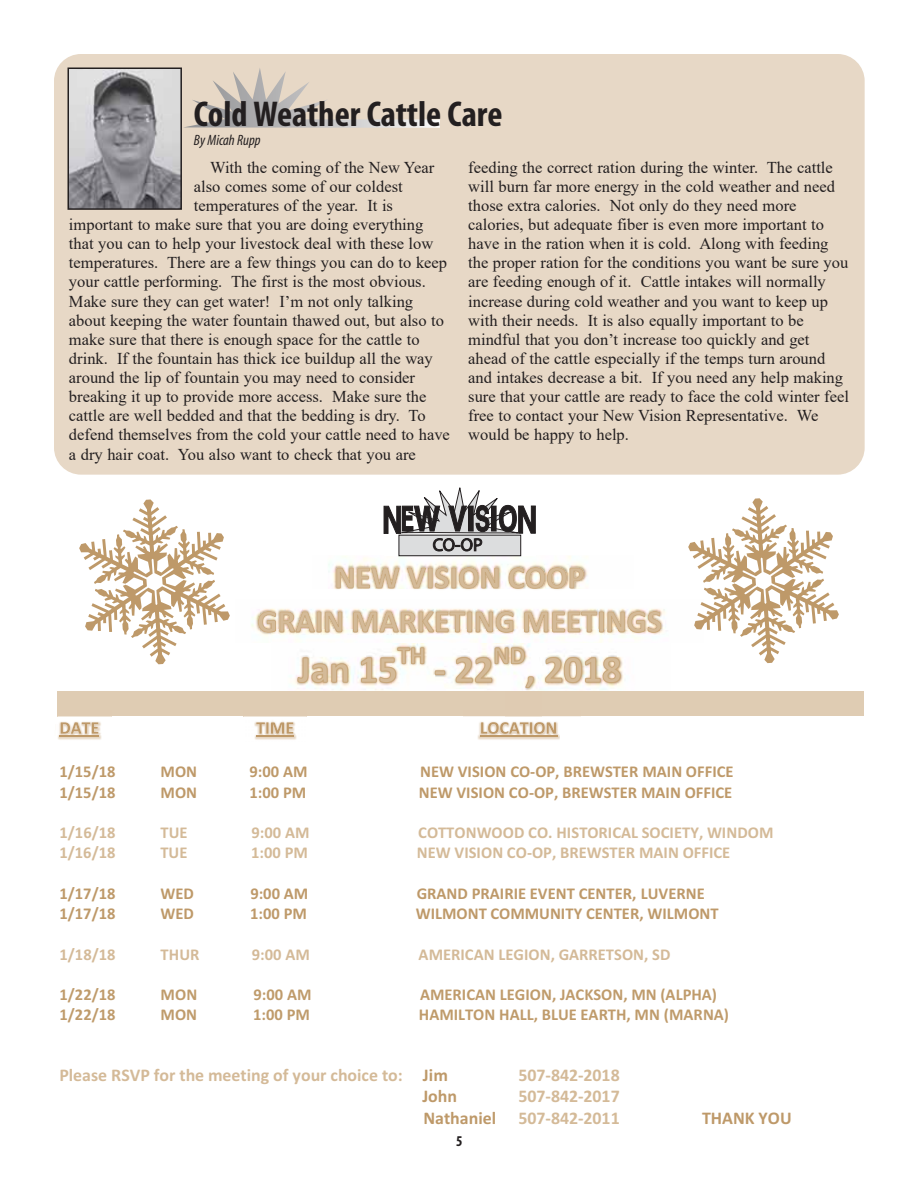
<style>
.page{position:relative;width:918px;height:1188px;background:#fff}
.page>*{position:absolute;margin:0;border:0;box-sizing:border-box;transform-origin:0 0}
.t1{font:700 condensed 36px "Myriad";color:#231f20}
.t2{font:700 17.85px/21.9px "Calibri";color:#d4ba98;text-align:right}
.t3{font:700 17.85px "Calibri";color:#be9969}
.t4{font:16.5px/19px "Times New Roman";color:#231f20}
.t5{font:700 16.5px "Calibri";color:#be9969}
.t6{font:700 16.5px "Calibri";color:#d4ba98}
.t7{font:700 16.5px "Calibri";color:#bf9b6b}
.t8{font:italic condensed 15px "Myriad";color:#231f20}
.t9{font:700 condensed 15px "Myriad";color:#231f20}
.s1{color:#be9969}
</style>
<div class="page">
<div style="left:54px;top:54px;width:811px;height:421px;background:#e7d8c6;border-radius:27px"></div>
<div style="left:58px;top:691px;width:806px;height:25px;background:#dfccb3"></div>
<img style="left:58px;top:716px;width:54px;height:18px">
<img style="left:243px;top:716px;width:64px;height:18px">
<svg style="left:256px;top:722px;width:37px;height:12px"></svg>
<img style="left:463px;top:716px;width:118px;height:18px">
<svg style="left:481px;top:722px;width:75px;height:12px"></svg>
<svg style="left:58px;top:722px;width:40px;height:12px"></svg>
<img style="left:58px;top:734px;width:44px;height:6px">
<hr style="left:59px;top:736px;width:40px;height:1px;background:#be9969">
<img style="left:254px;top:734px;width:43px;height:6px">
<hr style="left:256px;top:736px;width:38px;height:1px;background:#be9969">
<img style="left:477px;top:734px;width:83px;height:6px">
<hr style="left:480px;top:736px;width:77px;height:1px;background:#be9969">
<img style="left:328px;top:556px;width:260px;height:33px">
<svg style="left:336px;top:567px;width:248px;height:22px"></svg>
<img style="left:662px;top:611px;width:3px;height:18px">
<svg style="left:258px;top:611px;width:256px;height:22px"></svg>
<svg style="left:524px;top:611px;width:138px;height:18px"></svg>
<img style="left:272px;top:629px;width:391px;height:61px">
<img style="left:310px;top:629px;width:100px;height:3px">
<img style="left:410px;top:629px;width:104px;height:4px">
<img style="left:525px;top:629px;width:8px;height:3px">
<img style="left:533px;top:629px;width:128px;height:4px">
<svg style="left:297px;top:657px;width:52px;height:27px"></svg>
<svg style="left:361px;top:647px;width:64px;height:37px"></svg>
<svg style="left:434px;top:670px;width:12px;height:6px"></svg>
<svg style="left:455px;top:647px;width:166px;height:44px"></svg>
<img style="left:455px;top:690px;width:28px;height:1px">
<div style="left:399px;top:535px;width:122px;height:21px;background:#dcddde"></div>
<div style="left:399px;top:535px;width:122px;height:21px;border:1px solid #231f20"></div>
<svg style="left:384px;top:488px;width:151px;height:63px"></svg>
<svg style="left:79px;top:499px;width:151px;height:165px"></svg>
<svg style="left:688px;top:498px;width:151px;height:165px"></svg>
<svg style="left:184px;top:68px;width:256px;height:60px"></svg>
<img style="left:71px;top:71px;width:108px;height:136px">
<div style="left:68px;top:68px;width:114px;height:142px;border:2px solid #231f20"></div>
<h1 class="t1" style="left:194px;top:100px;width:310px">Cold Weather Cattle Care</h1>
<p class="t8" style="left:194px;top:131px;width:68px">By Micah Rupp</p>
<p class="t4" style="left:210px;top:158px;width:226px">With the coming of the New Year</p>
<p class="t4" style="left:194px;top:177px;width:210px">also comes some of our coldest</p>
<p class="t4" style="left:194px;top:196px;width:201px">temperatures of the year. It is</p>
<p class="t4" style="left:69px;top:215px;width:356px">important to make sure that you are doing everything</p>
<p class="t4" style="left:69px;top:234px;width:366px">that you can to help your livestock deal with these low</p>
<p class="t4" style="left:69px;top:253px;width:380px">temperatures. There are a few things you can do to keep</p>
<p class="t4" style="left:69px;top:272px;width:358px">your cattle performing. The first is the most obvious.</p>
<p class="t4" style="left:69px;top:291px;width:346px">Make sure they can get water! I’m not only talking</p>
<p class="t4" style="left:69px;top:311px;width:376px">about keeping the water fountain thawed out, but also to</p>
<p class="t4" style="left:69px;top:330px;width:352px">make sure that there is enough space for the cattle to</p>
<p class="t4" style="left:69px;top:349px;width:365px">drink. If the fountain has thick ice buildup all the way</p>
<p class="t4" style="left:69px;top:368px;width:348px">around the lip of fountain you may need to consider</p>
<p class="t4" style="left:69px;top:387px;width:359px">breaking it up to provide more access. Make sure the</p>
<p class="t4" style="left:69px;top:406px;width:358px">cattle are well bedded and that the bedding is dry. To</p>
<p class="t4" style="left:69px;top:425px;width:382px">defend themselves from the cold your cattle need to have</p>
<p class="t4" style="left:69px;top:444px;width:348px">a dry hair coat. You also want to check that you are</p>
<p class="t4" style="left:468px;top:158px;width:382px">feeding the correct ration during the winter. The cattle will burn far more energy in the cold weather and need those extra calories. Not only do they need more calories, but adequate fiber is even more important to have in the ration when it is cold. Along with feeding the proper ration for the conditions you want be sure you are feeding enough of it. Cattle intakes will normally increase during cold weather and you want to keep up with their needs. It is also equally important to be mindful that you don’t increase too quickly and get ahead of the cattle especially if the temps turn around and intakes decrease a bit. If you need any help making sure that your cattle are ready to face the cold winter feel free to contact your New Vision Representative. We would be happy to help.</p>
<p class="t5" style="left:59px;top:762px;width:58px">1/15/18</p>
<p class="t5" style="left:161px;top:762px;width:38px">MON</p>
<p class="t5" style="left:250px;top:762px;width:60px">9:00 AM</p>
<p class="t5" style="left:420px;top:762px;width:315px">NEW VISION CO-OP, BREWSTER MAIN OFFICE</p>
<p class="t5" style="left:59px;top:782px;width:58px">1/15/18</p>
<p class="t5" style="left:161px;top:782px;width:38px">MON</p>
<p class="t5" style="left:249px;top:782px;width:58px">1:00 PM</p>
<p class="t5" style="left:419px;top:782px;width:315px">NEW VISION CO-OP, BREWSTER MAIN OFFICE</p>
<p class="t6" style="left:59px;top:823px;width:58px">1/16/18</p>
<p class="t6" style="left:161px;top:823px;width:29px">TUE</p>
<p class="t6" style="left:251px;top:823px;width:60px">9:00 AM</p>
<p class="t6" style="left:418px;top:823px;width:357px">COTTONWOOD CO. HISTORICAL SOCIETY, WINDOM</p>
<p class="t6" style="left:59px;top:843px;width:57px">1/16/18</p>
<p class="t6" style="left:160px;top:843px;width:29px">TUE</p>
<p class="t6" style="left:251px;top:843px;width:58px">1:00 PM</p>
<p class="t6" style="left:417px;top:843px;width:315px">NEW VISION CO-OP, BREWSTER MAIN OFFICE</p>
<p class="t5" style="left:59px;top:884px;width:58px">1/17/18</p>
<p class="t5" style="left:161px;top:884px;width:35px">WED</p>
<p class="t5" style="left:250px;top:884px;width:59px">9:00 AM</p>
<p class="t5" style="left:417px;top:884px;width:290px">GRAND PRAIRIE EVENT CENTER, LUVERNE</p>
<p class="t5" style="left:59px;top:904px;width:58px">1/17/18</p>
<p class="t5" style="left:161px;top:904px;width:35px">WED</p>
<p class="t5" style="left:250px;top:904px;width:58px">1:00 PM</p>
<p class="t5" style="left:416px;top:904px;width:304px">WILMONT COMMUNITY CENTER, WILMONT</p>
<p class="t6" style="left:59px;top:944px;width:58px">1/18/18</p>
<p class="t6" style="left:161px;top:944px;width:40px">THUR</p>
<p class="t6" style="left:252px;top:944px;width:60px">9:00 AM</p>
<p class="t6" style="left:419px;top:944px;width:253px">AMERICAN LEGION, GARRETSON, SD</p>
<p class="t7" style="left:59px;top:985px;width:58px">1/22/18</p>
<p class="t7" style="left:161px;top:985px;width:38px">MON</p>
<p class="t7" style="left:253px;top:985px;width:60px">9:00 AM</p>
<p class="t7" style="left:420px;top:985px;width:298px">AMERICAN LEGION, JACKSON, MN (ALPHA)</p>
<p class="t7" style="left:59px;top:1005px;width:58px">1/22/18</p>
<p class="t7" style="left:161px;top:1005px;width:38px">MON</p>
<p class="t7" style="left:253px;top:1005px;width:58px">1:00 PM</p>
<p class="t7" style="left:419px;top:1005px;width:312px">HAMILTON HALL, BLUE EARTH, MN (MARNA)</p>
<p class="t2" style="left:59px;top:1064px;width:390px">Please RSVP for the meeting of your choice to: <span class="s1">Jim</span></p>
<p class="t2" style="left:518px;top:1064px;width:103px">507-842-2018</p>
<p class="t3" style="left:422px;top:1086px;width:36px">John</p>
<p class="t2" style="left:423px;top:1085px;width:198px">507-842-2017<br><span class="s1">Nathaniel</span> 507-842-2011</p>
<p class="t9" style="left:456px;top:1135px;width:8px">5</p>
<p class="t3" style="left:702px;top:1108px;width:91px">THANK YOU</p>
</div>
